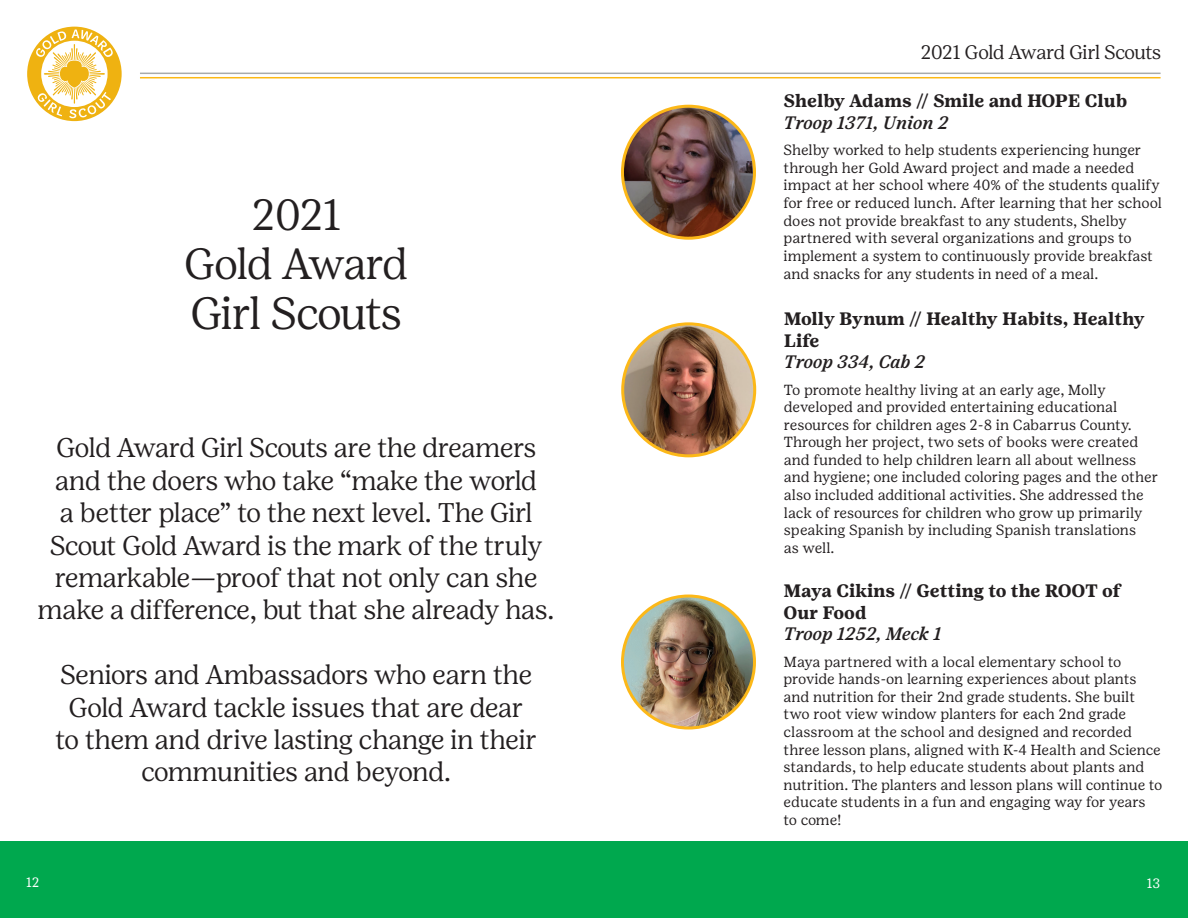
<style>
.page{position:relative;width:1188px;height:918px;background:#fff}
.page>*{position:absolute;margin:0;border:0;box-sizing:border-box;transform-origin:0 0}
.t1{font:300 45px "Girl Scout Display";letter-spacing:-.025em;color:#231f20}
.t2{font:300 43.5px "Girl Scout Display";letter-spacing:-.02em;color:#231f20}
.t3{font:300 27px/32.4px "Girl Scout Display";letter-spacing:-.01em;color:#231f20;text-align:center}
.t4{font:300 19.5px "Girl Scout Display";letter-spacing:-.02em;color:#231f20}
.t5{font:700 18px/21.6px "Girl Scout Text";color:#231f20}
.t6{font:italic 500 18px "Girl Scout Text";color:#231f20}
.t7{font:14.7px/17.5px "Girl Scout Text";color:#231f20}
.t8{font:13.5px "Girl Scout Text";color:#fff}
</style>
<div class="page">
<div style="left:0;top:841px;width:1188px;height:77px;background:#00a84e"></div>
<hr style="left:140px;top:77px;width:1021px;height:1px;background:#fcb814">
<hr style="left:140px;top:73px;width:1021px;height:1px;background:#a7aaac">
<img style="left:622px;top:106px;width:132px;height:132px;border-radius:66px">
<div style="left:621px;top:105px;width:135px;height:135px;border:3px solid #fcb818;border-radius:50%"></div>
<img style="left:623px;top:324px;width:132px;height:132px;border-radius:66px">
<div style="left:621px;top:322px;width:135px;height:135px;border:3px solid #fcb818;border-radius:50%"></div>
<img style="left:622px;top:596px;width:132px;height:132px;border-radius:66px">
<div style="left:621px;top:595px;width:135px;height:135px;border:3px solid #fcb818;border-radius:50%"></div>
<svg style="left:27px;top:27px;width:95px;height:94px"></svg>
<h2 class="t2" style="left:252px;top:190px;width:90px">2021</h2>
<h2 class="t2" style="left:184px;top:239px;width:225px">Gold Award</h2>
<h1 class="t1" style="left:191px;top:288px;width:213px">Girl Scouts</h1>
<p class="t3" style="left:38px;top:432px;width:518px">Gold Award Girl Scouts are the dreamers and the doers who take “make the world<br>a better place” to the next level. The Girl Scout Gold Award is the mark of the truly remarkable—proof that not only can she make a difference, but that she already has.</p>
<h3 class="t3" style="left:55px;top:659px;width:483px">Seniors and Ambassadors who earn the Gold Award tackle issues that are dear to them and drive lasting change in their communities and beyond.</h3>
<h3 class="t4" style="left:921px;top:41px;width:242px">2021 Gold Award Girl Scouts</h3>
<p class="t5" style="left:784px;top:90px;width:345px">Shelby Adams // Smile and HOPE Club</p>
<p class="t6" style="left:784px;top:112px;width:166px">Troop 1371, Union 2</p>
<p class="t7" style="left:784px;top:142px;width:380px">Shelby worked to help students experiencing hunger through her Gold Award project and made a needed impact at her school where 40% of the students qualify for free or reduced lunch. After learning that her school does not provide breakfast to any students, Shelby partnered with several organizations and groups to implement a system to continuously provide breakfast and snacks for any students in need of a meal.</p>
<p class="t5" style="left:784px;top:308px;width:362px">Molly Bynum // Healthy Habits, Healthy<br>Life</p>
<p class="t6" style="left:784px;top:351px;width:143px">Troop 334, Cab 2</p>
<p class="t7" style="left:784px;top:381px;width:376px">To promote healthy living at an early age, Molly developed and provided entertaining educational resources for children ages 2-8 in Cabarrus County.<br>Through her project, two sets of books were created and funded to help children learn all about wellness and hygiene; one included coloring pages and the other also included additional activities. She addressed the lack of resources for children who grow up primarily speaking Spanish by including Spanish translations<br>as well.</p>
<p class="t5" style="left:784px;top:580px;width:339px">Maya Cikins // Getting to the ROOT of<br>Our Food</p>
<p class="t6" style="left:784px;top:624px;width:159px">Troop 1252, Meck 1</p>
<p class="t7" style="left:784px;top:653px;width:380px">Maya partnered with a local elementary school to provide hands-on learning experiences about plants and nutrition for their 2nd grade students. She built two root view window planters for each 2nd grade classroom at the school and designed and recorded three lesson plans, aligned with K-4 Health and Science standards, to help educate students about plants and nutrition. The planters and lesson plans will continue to educate students in a fun and engaging way for years to come!</p>
<p class="t8" style="left:26px;top:875px;width:15px">12</p>
<p class="t8" style="left:1147px;top:875px;width:15px">13</p>
</div>
